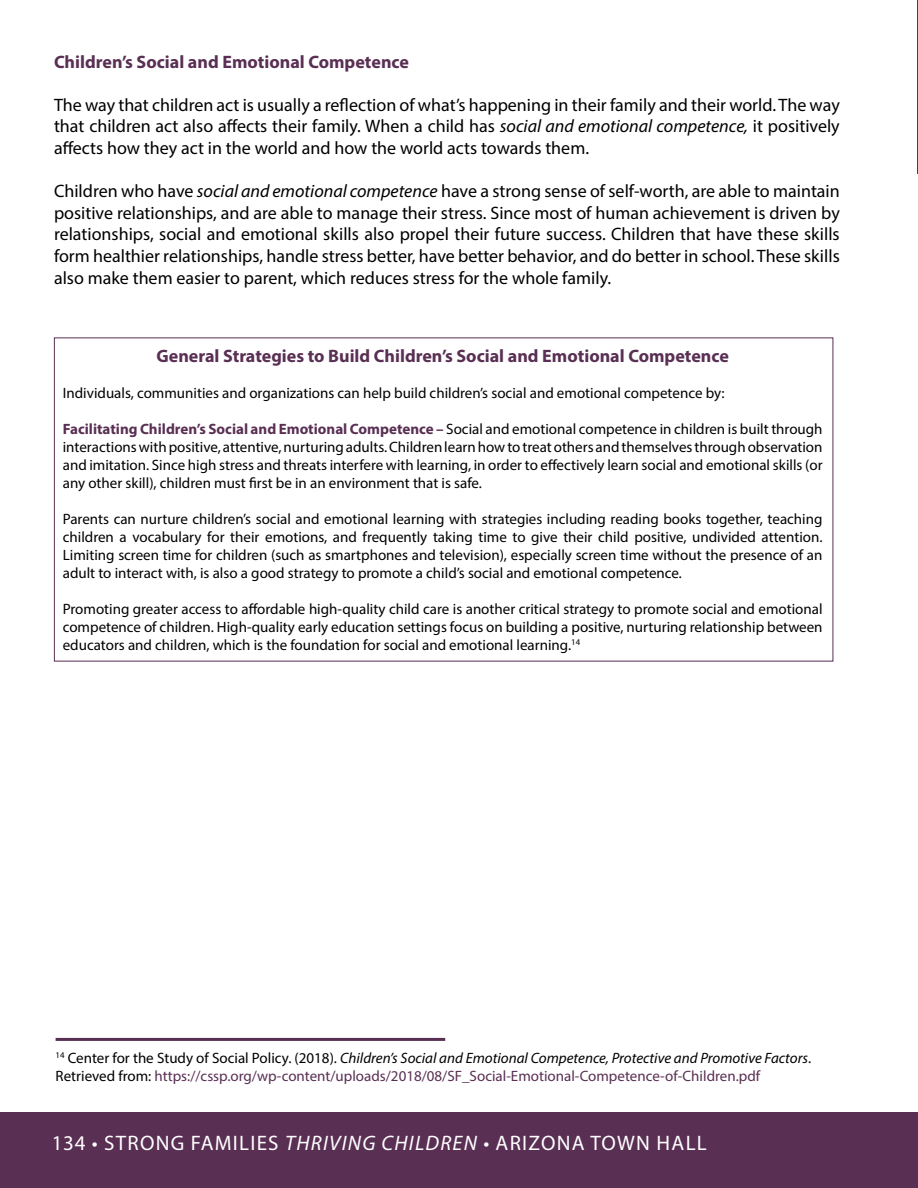
<style>
.page{position:relative;width:918px;height:1188px;background:#fff}
.page>*{position:absolute;margin:0;border:0;box-sizing:border-box;transform-origin:0 0}
.t1{font:21px "Myriad Pro";letter-spacing:.06em;color:#fff}
.t2{font:18px/21.6px "Myriad Pro";color:#000;text-align:justify}
.t3{font:700 18px "Myriad Pro";color:#592f53}
.t4{font:15px/18px "Myriad Pro";color:#000;text-align:justify}
.t5{font:15px/18px "Myriad Pro";color:#592f53}
.s1{font-style:italic}
.s2{font-weight:700;color:#592f53}
.s3{color:#000}
.s4{font-style:italic;color:#000}
</style>
<div class="page">
<hr style="left:56px;top:1038px;width:389px;height:3px;background:#592f53">
<hr style="left:917px;top:0;width:1px;height:173px;background:#592f53">
<div style="left:0;top:1112px;width:918px;height:76px;background:#592f53"></div>
<p class="t3" style="left:54px;top:50px;width:356px">Children’s Social and Emotional Competence</p>
<p class="t2" style="left:54px;top:94px;width:787px">The way that children act is usually a reflection of what’s happening in their family and their world. The way that children act also affects their family. When a child has <span class="s1">social and emotional competence,</span> it positively affects how they act in the world and how the world acts towards them.</p>
<p class="t2" style="left:54px;top:180px;width:787px">Children who have <span class="s1">social and emotional competence</span> have a strong sense of self-worth, are able to maintain positive relationships, and are able to manage their stress. Since most of human achievement is driven by relationships, social and emotional skills also propel their future success. Children that have these skills form healthier relationships, handle stress better, have better behavior, and do better in school. These skills also make them easier to parent, which reduces stress for the whole family.</p>
<p class="t3" style="left:156px;top:344px;width:574px">General Strategies to Build Children’s Social and Emotional Competence</p>
<p class="t4" style="left:63px;top:383px;width:663px">Individuals, communities and organizations can help build children’s social and emotional competence by:</p>
<p class="t4" style="left:63px;top:419px;width:761px"><span class="s2">Facilitating Children’s Social and Emotional Competence –</span> Social and emotional competence in children is built through interactions with positive, attentive, nurturing adults. Children learn how to treat others and themselves through observation and imitation. Since high stress and threats interfere with learning, in order to effectively learn social and emotional skills (or any other skill), children must first be in an environment that is safe.</p>
<p class="t4" style="left:63px;top:509px;width:761px">Parents can nurture children’s social and emotional learning with strategies including reading books together, teaching children a vocabulary for their emotions, and frequently taking time to give their child positive, undivided attention.<br>Limiting screen time for children (such as smartphones and television), especially screen time without the presence of an adult to interact with, is also a good strategy to promote a child’s social and emotional competence<span class="s1">.</span></p>
<p class="t4" style="left:63px;top:599px;width:761px">Promoting greater access to affordable high-quality child care is another critical strategy to promote social and emotional competence of children. High-quality early education settings focus on building a positive, nurturing relationship between educators and children, which is the foundation for social and emotional learning.<sup>14</sup></p>
<p class="t5" style="left:56px;top:1049px;width:757px"><sup>14</sup> <span class="s3">Center for the Study of Social Policy. (2018).</span> <span class="s4">Children’s Social and Emotional Competence, Protective and Promotive Factors</span><span class="s3">.<br>Retrieved from:</span> https://cssp.org/wp-content/uploads/2018/08/SF_Social-Emotional-Competence-of-Children.pdf</p>
<h1 class="t1" style="left:52px;top:1130px;width:657px">134 • STRONG FAMILIES <span class="s1">THRIVING CHILDREN</span> • ARIZONA TOWN HALL</h1>
</div>
